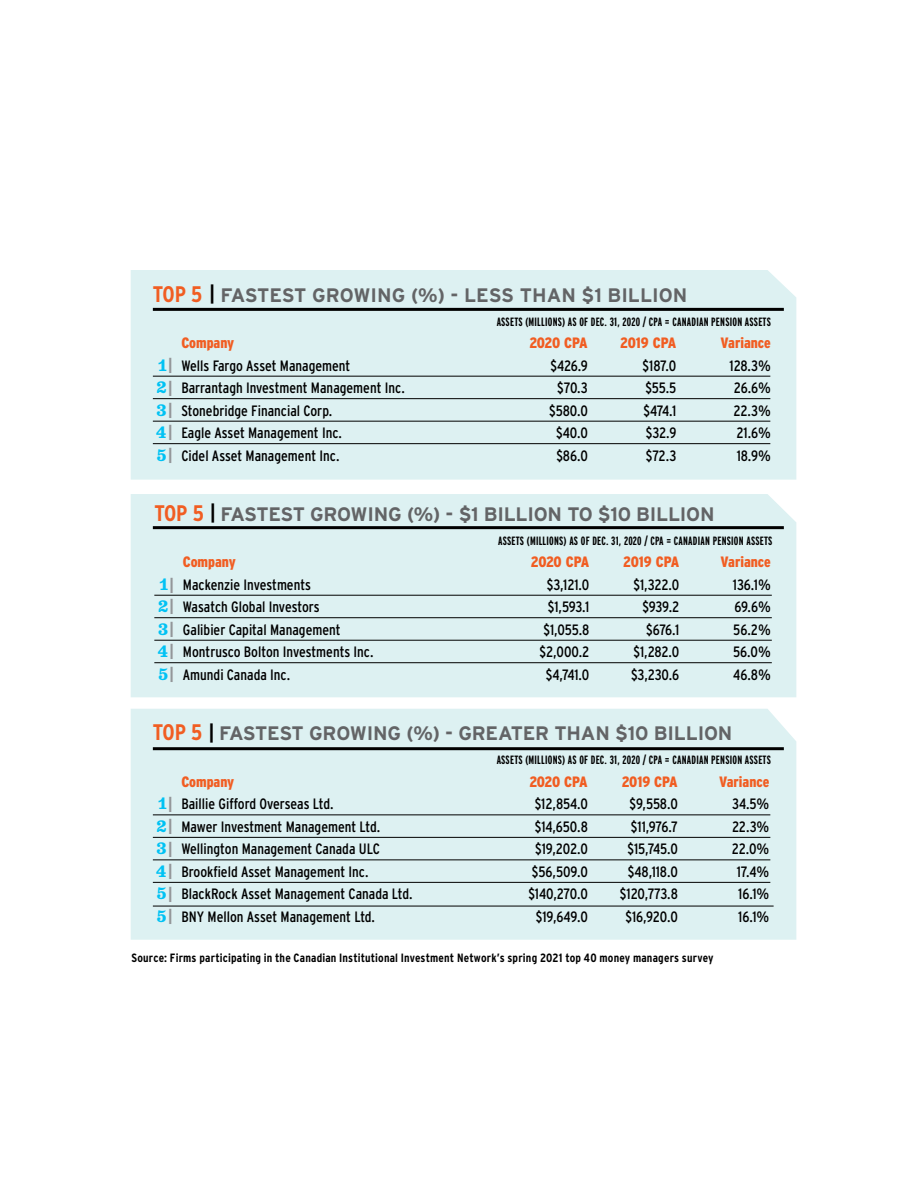
<style>
.page{position:relative;width:918px;height:1188px;background:#fff}
.page>*{position:absolute;margin:0;border:0;box-sizing:border-box;transform-origin:0 0}
.t1{font:700 19.5px "Interstate";letter-spacing:-.015em;color:#636466}
.t2{font:condensed 15px "Interstate";color:#000}
.t3{font:900 condensed 15px "Interstate";color:#f15d22}
.t4{font:700 extra-condensed 12px "Interstate";letter-spacing:.02em;color:#000}
.t5{font:700 condensed 12px "Interstate";letter-spacing:.015em;color:#000}
.s1{font-stretch:condensed;font-size:22.5px;color:#f15d22}
.s2{color:#000}
.s3{font-family:"Belizio";font-weight:700;font-stretch:normal;color:#00c2f4}
.s4{font-family:"Belizio";font-weight:900;font-stretch:normal;color:#939598}
</style>
<div class="page">
<div style="left:131px;top:270px;width:665px;height:210px;background:#ddf1f2"></div>
<div style="left:131px;top:494px;width:665px;height:203px;background:#ddf1f2"></div>
<div style="left:131px;top:709px;width:665px;height:231px;background:#ddf1f2"></div>
<hr style="left:153px;top:376px;width:617px;height:1px;background:#000">
<hr style="left:153px;top:398px;width:617px;height:1px;background:#000">
<hr style="left:153px;top:421px;width:617px;height:1px;background:#000">
<hr style="left:153px;top:443px;width:617px;height:1px;background:#000">
<hr style="left:154px;top:595px;width:618px;height:1px;background:#000">
<hr style="left:154px;top:617px;width:618px;height:1px;background:#000">
<hr style="left:154px;top:640px;width:618px;height:1px;background:#000">
<hr style="left:154px;top:662px;width:618px;height:1px;background:#000">
<hr style="left:153px;top:815px;width:617px;height:1px;background:#000">
<hr style="left:153px;top:837px;width:617px;height:1px;background:#000">
<hr style="left:153px;top:860px;width:617px;height:1px;background:#000">
<hr style="left:153px;top:882px;width:617px;height:1px;background:#000">
<hr style="left:153px;top:308px;width:631px;height:3px;background:#000">
<hr style="left:153px;top:526px;width:631px;height:3px;background:#000">
<hr style="left:153px;top:747px;width:631px;height:3px;background:#000">
<hr style="left:153px;top:906px;width:621px;height:1px;background:#000">
<h1 class="t1" style="left:153px;top:283px;width:536px"><span class="s1">TOP 5</span> <span class="s2">|</span> FASTEST GROWING (%) - LESS THAN $1 BILLION</h1>
<p class="t4" style="left:497px;top:314px;width:276px">ASSETS (MILLIONS) AS OF DEC. 31, 2020 / CPA = CANADIAN PENSION ASSETS</p>
<p class="t3" style="left:181px;top:334px;width:54px">Company</p>
<p class="t3" style="left:529px;top:334px;width:60px">2020 CPA</p>
<p class="t3" style="left:620px;top:334px;width:58px">2019 CPA</p>
<p class="t3" style="left:721px;top:334px;width:52px">Variance</p>
<p class="t2" style="left:158px;top:356px;width:194px"><span class="s3">1</span><span class="s4">|</span> Wells Fargo Asset Management</p>
<p class="t2" style="left:550px;top:356px;width:39px">$426.9</p>
<p class="t2" style="left:643px;top:356px;width:35px">$187.0</p>
<p class="t2" style="left:730px;top:356px;width:43px">128.3%</p>
<p class="t2" style="left:157px;top:379px;width:250px"><span class="s3">2</span><span class="s4">|</span> Barrantagh Investment Management Inc.</p>
<p class="t2" style="left:557px;top:379px;width:32px">$70.3</p>
<p class="t2" style="left:645px;top:379px;width:32px">$55.5</p>
<p class="t2" style="left:734px;top:379px;width:38px">26.6%</p>
<p class="t2" style="left:157px;top:401px;width:177px"><span class="s3">3</span><span class="s4">|</span> Stonebridge Financial Corp.</p>
<p class="t2" style="left:549px;top:401px;width:40px">$580.0</p>
<p class="t2" style="left:643px;top:401px;width:34px">$474.1</p>
<p class="t2" style="left:734px;top:401px;width:39px">22.3%</p>
<p class="t2" style="left:156px;top:424px;width:188px"><span class="s3">4</span><span class="s4">|</span> Eagle Asset Management Inc.</p>
<p class="t2" style="left:556px;top:424px;width:33px">$40.0</p>
<p class="t2" style="left:646px;top:424px;width:32px">$32.9</p>
<p class="t2" style="left:736px;top:424px;width:36px">21.6%</p>
<p class="t2" style="left:157px;top:446px;width:184px"><span class="s3">5</span><span class="s4">|</span> Cidel Asset Management Inc.</p>
<p class="t2" style="left:556px;top:446px;width:33px">$86.0</p>
<p class="t2" style="left:646px;top:446px;width:32px">$72.3</p>
<p class="t2" style="left:737px;top:446px;width:36px">18.9%</p>
<h1 class="t1" style="left:154px;top:502px;width:562px"><span class="s1">TOP 5</span> <span class="s2">|</span> FASTEST GROWING (%) - $1 BILLION TO $10 BILLION</h1>
<p class="t4" style="left:498px;top:533px;width:276px">ASSETS (MILLIONS) AS OF DEC. 31, 2020 / CPA = CANADIAN PENSION ASSETS</p>
<p class="t3" style="left:183px;top:553px;width:54px">Company</p>
<p class="t3" style="left:531px;top:553px;width:60px">2020 CPA</p>
<p class="t3" style="left:623px;top:553px;width:58px">2019 CPA</p>
<p class="t3" style="left:721px;top:553px;width:52px">Variance</p>
<p class="t2" style="left:160px;top:575px;width:153px"><span class="s3">1</span><span class="s4">|</span> Mackenzie Investments</p>
<p class="t2" style="left:547px;top:575px;width:44px">$3,121.0</p>
<p class="t2" style="left:633px;top:575px;width:47px">$1,322.0</p>
<p class="t2" style="left:733px;top:575px;width:39px">136.1%</p>
<p class="t2" style="left:158px;top:598px;width:163px"><span class="s3">2</span><span class="s4">|</span> Wasatch Global Investors</p>
<p class="t2" style="left:548px;top:598px;width:43px">$1,593.1</p>
<p class="t2" style="left:642px;top:598px;width:38px">$939.2</p>
<p class="t2" style="left:734px;top:598px;width:38px">69.6%</p>
<p class="t2" style="left:158px;top:620px;width:184px"><span class="s3">3</span><span class="s4">|</span> Galibier Capital Management</p>
<p class="t2" style="left:543px;top:620px;width:47px">$1,055.8</p>
<p class="t2" style="left:646px;top:620px;width:35px">$676.1</p>
<p class="t2" style="left:733px;top:620px;width:39px">56.2%</p>
<p class="t2" style="left:157px;top:643px;width:218px"><span class="s3">4</span><span class="s4">|</span> Montrusco Bolton Investments Inc.</p>
<p class="t2" style="left:540px;top:643px;width:51px">$2,000.2</p>
<p class="t2" style="left:634px;top:643px;width:47px">$1,282.0</p>
<p class="t2" style="left:733px;top:643px;width:39px">56.0%</p>
<p class="t2" style="left:158px;top:665px;width:133px"><span class="s3">5</span><span class="s4">|</span> Amundi Canada Inc.</p>
<p class="t2" style="left:546px;top:665px;width:45px">$4,741.0</p>
<p class="t2" style="left:631px;top:665px;width:50px">$3,230.6</p>
<p class="t2" style="left:733px;top:665px;width:39px">46.8%</p>
<h1 class="t1" style="left:153px;top:722px;width:581px"><span class="s1">TOP 5</span> <span class="s2">|</span> FASTEST GROWING (%) - GREATER THAN $10 BILLION</h1>
<p class="t4" style="left:497px;top:753px;width:276px">ASSETS (MILLIONS) AS OF DEC. 31, 2020 / CPA = CANADIAN PENSION ASSETS</p>
<p class="t3" style="left:181px;top:772px;width:54px">Company</p>
<p class="t3" style="left:529px;top:772px;width:60px">2020 CPA</p>
<p class="t3" style="left:622px;top:772px;width:58px">2019 CPA</p>
<p class="t3" style="left:719px;top:772px;width:52px">Variance</p>
<p class="t2" style="left:158px;top:795px;width:177px"><span class="s3">1</span><span class="s4">|</span> Baillie Gifford Overseas Ltd.</p>
<p class="t2" style="left:535px;top:795px;width:55px">$12,854.0</p>
<p class="t2" style="left:630px;top:795px;width:50px">$9,558.0</p>
<p class="t2" style="left:732px;top:795px;width:39px">34.5%</p>
<p class="t2" style="left:157px;top:817px;width:225px"><span class="s3">2</span><span class="s4">|</span> Mawer Investment Management Ltd.</p>
<p class="t2" style="left:535px;top:817px;width:55px">$14,650.8</p>
<p class="t2" style="left:631px;top:817px;width:48px">$11,976.7</p>
<p class="t2" style="left:732px;top:817px;width:39px">22.3%</p>
<p class="t2" style="left:157px;top:840px;width:225px"><span class="s3">3</span><span class="s4">|</span> Wellington Management Canada ULC</p>
<p class="t2" style="left:535px;top:840px;width:54px">$19,202.0</p>
<p class="t2" style="left:627px;top:840px;width:52px">$15,745.0</p>
<p class="t2" style="left:732px;top:840px;width:39px">22.0%</p>
<p class="t2" style="left:156px;top:862px;width:214px"><span class="s3">4</span><span class="s4">|</span> Brookfield Asset Management Inc.</p>
<p class="t2" style="left:532px;top:862px;width:58px">$56,509.0</p>
<p class="t2" style="left:628px;top:862px;width:52px">$48,118.0</p>
<p class="t2" style="left:737px;top:862px;width:34px">17.4%</p>
<p class="t2" style="left:157px;top:885px;width:257px"><span class="s3">5</span><span class="s4">|</span> BlackRock Asset Management Canada Ltd.</p>
<p class="t2" style="left:528px;top:885px;width:61px">$140,270.0</p>
<p class="t2" style="left:620px;top:885px;width:59px">$120,773.8</p>
<p class="t2" style="left:738px;top:885px;width:33px">16.1%</p>
<p class="t2" style="left:157px;top:907px;width:220px"><span class="s3">5</span><span class="s4">|</span> BNY Mellon Asset Management Ltd.</p>
<p class="t2" style="left:536px;top:907px;width:54px">$19,649.0</p>
<p class="t2" style="left:626px;top:907px;width:54px">$16,920.0</p>
<p class="t2" style="left:738px;top:907px;width:33px">16.1%</p>
<p class="t5" style="left:132px;top:950px;width:584px">Source: Firms participating in the Canadian Institutional Investment Network’s spring 2021 top 40 money managers survey</p>
</div>
